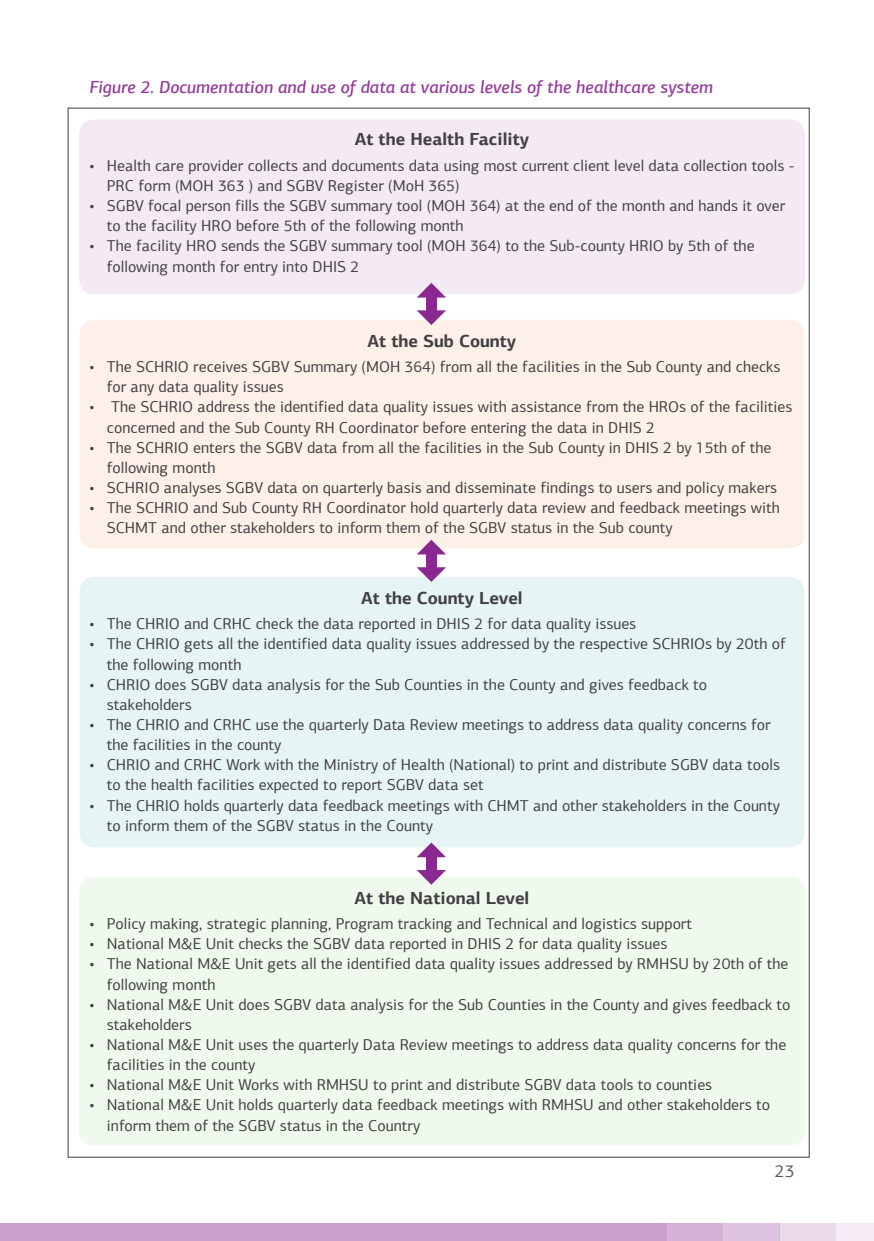
<style>
.page{position:relative;width:874px;height:1241px;background:#fff}
.page>*{position:absolute;margin:0;border:0;box-sizing:border-box;transform-origin:0 0}
.t1{font:italic 500 17.5px "PF Agora Sans Pro";color:#953e9b}
.t2{font:700 17.5px "PF Agora Sans Pro";color:#414042}
.t3{font:17.5px "PF Agora Sans Pro";color:#58595b}
.t4{font:15.75px/20.1px "PF Agora Sans Pro";color:#414042}
</style>
<div class="page">
<div style="left:835px;top:1223px;width:38px;height:17px;background:#f4ebf5"></div>
<div style="left:722px;top:1223px;width:57px;height:17px;background:#dfc4e1"></div>
<div style="left:779px;top:1223px;width:56px;height:17px;background:#ead8eb"></div>
<div style="left:665px;top:1223px;width:57px;height:17px;background:#d4b1d7"></div>
<div style="left:0;top:1223px;width:665px;height:17px;background:#ca9ecd"></div>
<div style="left:79px;top:119px;width:725px;height:175px;background:#f3eaf4;border-radius:15px"></div>
<div style="left:79px;top:320px;width:725px;height:228px;background:#fdf0e9;border-radius:15px"></div>
<div style="left:79px;top:577px;width:725px;height:270px;background:#e6f4f5;border-radius:15px"></div>
<svg style="left:416px;top:310px;width:30px;height:15px"></svg>
<svg style="left:417px;top:283px;width:29px;height:14px"></svg>
<div style="left:426px;top:290px;width:10px;height:26px;background:#892890"></div>
<svg style="left:416px;top:567px;width:30px;height:15px"></svg>
<svg style="left:417px;top:539px;width:29px;height:15px"></svg>
<div style="left:426px;top:547px;width:10px;height:25px;background:#892890"></div>
<div style="left:79px;top:876px;width:725px;height:269px;background:#f0f9ed;border-radius:15px"></div>
<svg style="left:416px;top:869px;width:30px;height:15px"></svg>
<svg style="left:416px;top:842px;width:30px;height:15px"></svg>
<div style="left:426px;top:850px;width:10px;height:25px;background:#892890"></div>
<p class="t1" style="left:89px;top:76px;width:625px">Figure 2. Documentation and use of data at various levels of the healthcare system</p>
<p class="t2" style="left:354px;top:128px;width:176px">At the Health Facility</p>
<p class="t4" style="left:107px;top:155px;width:688px;text-indent:-17px">• Health care provider collects and documents data using most current client level data collection tools -<br>PRC form (MOH 363 ) and SGBV Register (MoH 365)</p>
<p class="t4" style="left:107px;top:195px;width:679px;text-indent:-17px">• SGBV focal person fills the SGBV summary tool (MOH 364) at the end of the month and hands it over to the facility HRO before 5th of the following month</p>
<p class="t4" style="left:107px;top:235px;width:649px;line-height:21px;text-indent:-17px">• The facility HRO sends the SGBV summary tool (MOH 364) to the Sub-county HRIO by 5th of the following month for entry into DHIS 2</p>
<p class="t2" style="left:367px;top:330px;width:150px">At the Sub County</p>
<p class="t4" style="left:107px;top:357px;width:674px;text-indent:-17px">• The SCHRIO receives SGBV Summary (MOH 364) from all the facilities in the Sub County and checks for any data quality issues</p>
<p class="t4" style="left:107px;top:397px;width:686px;text-indent:-17px">• The SCHRIO address the identified data quality issues with assistance from the HROs of the facilities concerned and the Sub County RH Coordinator before entering the data in DHIS 2</p>
<p class="t4" style="left:107px;top:437px;width:665px;text-indent:-17px">• The SCHRIO enters the SGBV data from all the facilities in the Sub County in DHIS 2 by 15th of the following month</p>
<p class="t4" style="left:89px;top:477px;width:689px">• SCHRIO analyses SGBV data on quarterly basis and disseminate findings to users and policy makers</p>
<p class="t4" style="left:107px;top:497px;width:674px;text-indent:-17px">• The SCHRIO and Sub County RH Coordinator hold quarterly data review and feedback meetings with<br>SCHMT and other stakeholders to inform them of the SGBV status in the Sub county</p>
<p class="t2" style="left:361px;top:587px;width:163px">At the County Level</p>
<p class="t4" style="left:89px;top:613px;width:548px">• The CHRIO and CRHC check the data reported in DHIS 2 for data quality issues</p>
<p class="t4" style="left:107px;top:634px;width:680px;text-indent:-17px">• The CHRIO gets all the identified data quality issues addressed by the respective SCHRIOs by 20th of the following month</p>
<p class="t4" style="left:107px;top:674px;width:601px;text-indent:-17px">• CHRIO does SGBV data analysis for the Sub Counties in the County and gives feedback to stakeholders</p>
<p class="t4" style="left:107px;top:714px;width:665px;text-indent:-17px">• The CHRIO and CRHC use the quarterly Data Review meetings to address data quality concerns for the facilities in the county</p>
<p class="t4" style="left:107px;top:754px;width:674px;text-indent:-17px">• CHRIO and CRHC Work with the Ministry of Health (National) to print and distribute SGBV data tools to the health facilities expected to report SGBV data set</p>
<p class="t4" style="left:107px;top:795px;width:674px;text-indent:-17px">• The CHRIO holds quarterly data feedback meetings with CHMT and other stakeholders in the County to inform them of the SGBV status in the County</p>
<p class="t2" style="left:354px;top:886px;width:176px">At the National Level</p>
<p class="t4" style="left:89px;top:913px;width:604px">• Policy making, strategic planning, Program tracking and Technical and logistics support</p>
<p class="t4" style="left:89px;top:933px;width:579px">• National M&amp;E Unit checks the SGBV data reported in DHIS 2 for data quality issues</p>
<p class="t4" style="left:107px;top:953px;width:682px;text-indent:-17px">• The National M&amp;E Unit gets all the identified data quality issues addressed by RMHSU by 20th of the following month</p>
<p class="t4" style="left:107px;top:994px;width:684px;text-indent:-17px">• National M&amp;E Unit does SGBV data analysis for the Sub Counties in the County and gives feedback to stakeholders</p>
<p class="t4" style="left:107px;top:1034px;width:680px;text-indent:-17px">• National M&amp;E Unit uses the quarterly Data Review meetings to address data quality concerns for the facilities in the county</p>
<p class="t4" style="left:89px;top:1074px;width:624px">• National M&amp;E Unit Works with RMHSU to print and distribute SGBV data tools to counties</p>
<p class="t4" style="left:107px;top:1094px;width:664px;text-indent:-17px">• National M&amp;E Unit holds quarterly data feedback meetings with RMHSU and other stakeholders to inform them of the SGBV status in the Country</p>
<p class="t3" style="left:774px;top:1160px;width:21px">23</p>
</div>
